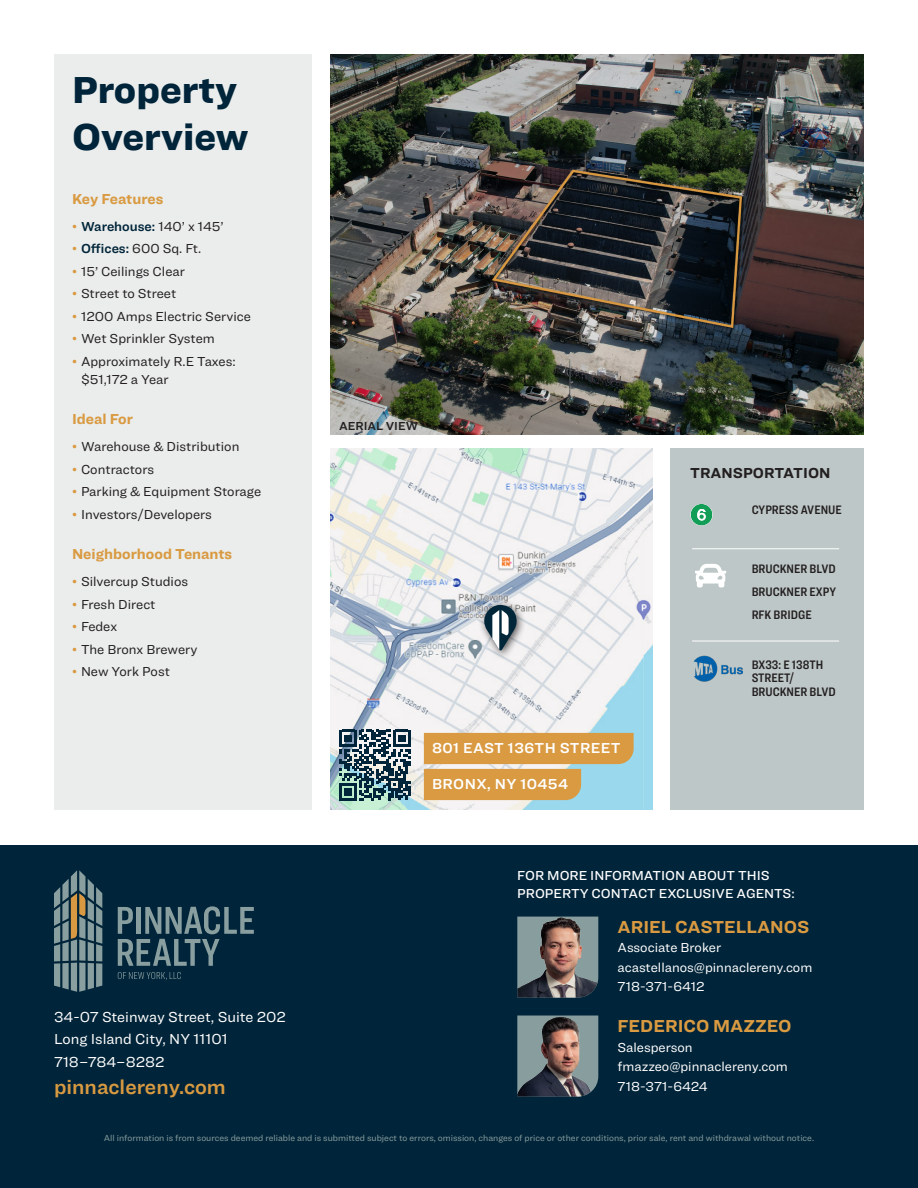
<style>
.page{position:relative;width:918px;height:1188px;background:#fff}
.page>*{position:absolute;margin:0;border:0;box-sizing:border-box;transform-origin:0 0}
.Features__H2_26pt_Black_Dark_Blue{font:900 39px/46.8px "Ringside";color:#002439}
.t1{font:600 21px "Ringside";color:#d99a41}
.Agent__Name{font:700 18px "Ringside";color:#d99a41}
.t2{font:15px/22.5px "Ringside";color:#fff}
.Features__Heading_10pt_Bold_Gold{font:700 15px "Ringside";color:#d99a41}
.Legend_Map__Locations_10pt_Semibold_Pape{font:600 15px "Ringside";letter-spacing:.025em;color:#fff}
.t3{font:700 15px "Ringside";color:#231f20}
.t4{font:13.5px/18px "Ringside";color:#231f20}
.Agent__Contact{font:13.5px "Ringside";color:#fff}
.t5{font:500 13.5px/18px "Ringside";color:#fff}
.t6{font:600 13.5px "Ringside";color:#002439}
.Features__Transportation{font:600 12.75px/13.5px "Ringside Condensed";color:#231f20}
.Features__Photo_Captions_8pt_Semibold_Pa{font:600 12px "Ringside";color:#231f20}
.t7{font:9px "Ringside";color:#889d9e}
.s1{font-weight:400;color:#d99a41}
.s2{font-weight:400;color:#231f20}
.s3{color:#d99a41}
.s4{font-weight:600;color:#002439}
</style>
<div class="page">
<div style="left:0;top:845px;width:918px;height:343px;background:#002439"></div>
<div style="left:54px;top:54px;width:258px;height:756px;background:#eaedec"></div>
<svg style="left:118px;top:972px;width:63px;height:8px"></svg>
<svg style="left:118px;top:906px;width:136px;height:60px"></svg>
<svg style="left:54px;top:870px;width:48px;height:122px"></svg>
<div style="left:670px;top:448px;width:194px;height:362px;background:#bec7c7"></div>
<img style="left:330px;top:54px;width:534px;height:381px">
<img style="left:330px;top:448px;width:322px;height:362px">
<div style="left:478px;top:599px;width:48px;height:61px;background:#231f20;opacity:.75"></div>
<svg style="left:484px;top:605px;width:33px;height:45px"></svg>
<img style="left:517px;top:917px;width:81px;height:81px">
<svg style="left:595px;top:1016px;width:3px;height:71px"></svg>
<img style="left:517px;top:1016px;width:78px;height:81px">
<svg style="left:424px;top:733px;width:210px;height:67px;background:#d1a762"></svg>
<svg style="left:340px;top:730px;width:70px;height:70px;background:#5a757f"></svg>
<svg style="left:691px;top:504px;width:21px;height:22px"></svg>
<img style="left:694px;top:656px;width:49px;height:26px">
<svg style="left:695px;top:564px;width:31px;height:23px"></svg>
<hr style="left:692px;top:548px;width:147px;height:1px;background:#fff">
<hr style="left:692px;top:641px;width:147px;height:1px;background:#fff">
<p class="Features__H2_26pt_Black_Dark_Blue" style="left:72px;top:65px;width:178px">Property<br>Overview</p>
<p class="Features__Heading_10pt_Bold_Gold" style="left:72px;top:188px;width:93px">Key Features</p>
<p class="t6" style="left:72px;top:217px;width:153px"><span class="s1">•</span> Warehouse: <span class="s2">140’ x 145’</span></p>
<p class="t4" style="left:72px;top:240px;width:131px"><span class="s3">•</span> <span class="s4">Offices:</span> 600 Sq. Ft.</p>
<p class="t4" style="left:72px;top:262px;width:114px"><span class="s3">•</span> 15’ Ceilings Clear</p>
<p class="t4" style="left:72px;top:285px;width:106px"><span class="s3">•</span> Street to Street</p>
<p class="t4" style="left:72px;top:307px;width:180px"><span class="s3">•</span> 1200 Amps Electric Service</p>
<p class="t4" style="left:72px;top:330px;width:144px"><span class="s3">•</span> Wet Sprinkler System</p>
<p class="t4" style="left:81px;top:352px;width:156px;text-indent:-9px"><span class="s3">•</span> Approximately R.E Taxes: $51,172 a Year</p>
<p class="Features__Heading_10pt_Bold_Gold" style="left:72px;top:408px;width:63px">Ideal For</p>
<p class="t4" style="left:72px;top:438px;width:169px"><span class="s3">•</span> Warehouse &amp; Distribution</p>
<p class="t4" style="left:72px;top:460px;width:84px"><span class="s3">•</span> Contractors</p>
<p class="t4" style="left:72px;top:483px;width:191px"><span class="s3">•</span> Parking &amp; Equipment Storage</p>
<p class="t4" style="left:72px;top:505px;width:142px"><span class="s3">•</span> Investors/Developers</p>
<p class="Features__Heading_10pt_Bold_Gold" style="left:72px;top:543px;width:162px">Neighborhood Tenants</p>
<p class="t4" style="left:72px;top:573px;width:118px"><span class="s3">•</span> Silvercup Studios</p>
<p class="t4" style="left:72px;top:595px;width:85px"><span class="s3">•</span> Fresh Direct</p>
<p class="t4" style="left:72px;top:618px;width:47px"><span class="s3">•</span> Fedex</p>
<p class="t4" style="left:72px;top:640px;width:127px"><span class="s3">•</span> The Bronx Brewery</p>
<p class="t4" style="left:72px;top:663px;width:99px"><span class="s3">•</span> New York Post</p>
<p class="Features__Photo_Captions_8pt_Semibold_Pa" style="left:339px;top:417px;width:81px">AERIAL VIEW</p>
<p class="Legend_Map__Locations_10pt_Semibold_Pape" style="left:432px;top:737px;width:53px">801 East</p>
<p class="Legend_Map__Locations_10pt_Semibold_Pape" style="left:508px;top:737px;width:73px">136th Street</p>
<p class="Legend_Map__Locations_10pt_Semibold_Pape" style="left:432px;top:773px;width:138px">BRONX, NY 10454</p>
<p class="t3" style="left:690px;top:462px;width:142px">TRANSPORTATION</p>
<p class="Features__Transportation" style="left:752px;top:503px;width:92px">CYPRESS AVENUE</p>
<p class="Features__Transportation" style="left:752px;top:562px;width:86px">BRUCKNER BLVD</p>
<p class="Features__Transportation" style="left:752px;top:585px;width:86px">BRUCKNER EXPY</p>
<p class="Features__Transportation" style="left:752px;top:608px;width:62px">RFK BRIDGE</p>
<p class="Features__Transportation" style="left:752px;top:657px;width:86px">BX33: E 138TH<br>STREET/<br>BRUCKNER BLVD</p>
<p class="t5" style="left:517px;top:866px;width:279px">FOR MORE INFORMATION ABOUT THIS<br>PROPERTY CONTACT EXCLUSIVE AGENTS:</p>
<p class="Agent__Name" style="left:618px;top:913px;width:193px">ARIEL CASTELLANOS</p>
<p class="Agent__Contact" style="left:618px;top:938px;width:105px">Associate Broker</p>
<p class="Agent__Contact" style="left:618px;top:957px;width:196px">acastellanos@pinnaclereny.com</p>
<p class="Agent__Contact" style="left:618px;top:977px;width:89px">718-371-6412</p>
<p class="Agent__Name" style="left:618px;top:1013px;width:175px">FEDERICO MAZZEO</p>
<p class="Agent__Contact" style="left:618px;top:1038px;width:77px">Salesperson</p>
<p class="Agent__Contact" style="left:618px;top:1057px;width:172px">fmazzeo@pinnaclereny.com</p>
<p class="Agent__Contact" style="left:618px;top:1077px;width:91px">718-371-6424</p>
<p class="t2" style="left:54px;top:1005px;width:233px">34-07 Steinway Street, Suite 202<br>Long Island City, NY 11101<br>718–784–8282</p>
<h2 class="t1" style="left:54px;top:1071px;width:173px">pinnaclereny.com</h2>
<p class="t7" style="left:104px;top:1132px;width:712px">All information is from sources deemed reliable and is submitted subject to errors, omission, changes of price or other conditions, prior sale, rent and withdrawal without notice.</p>
</div>
